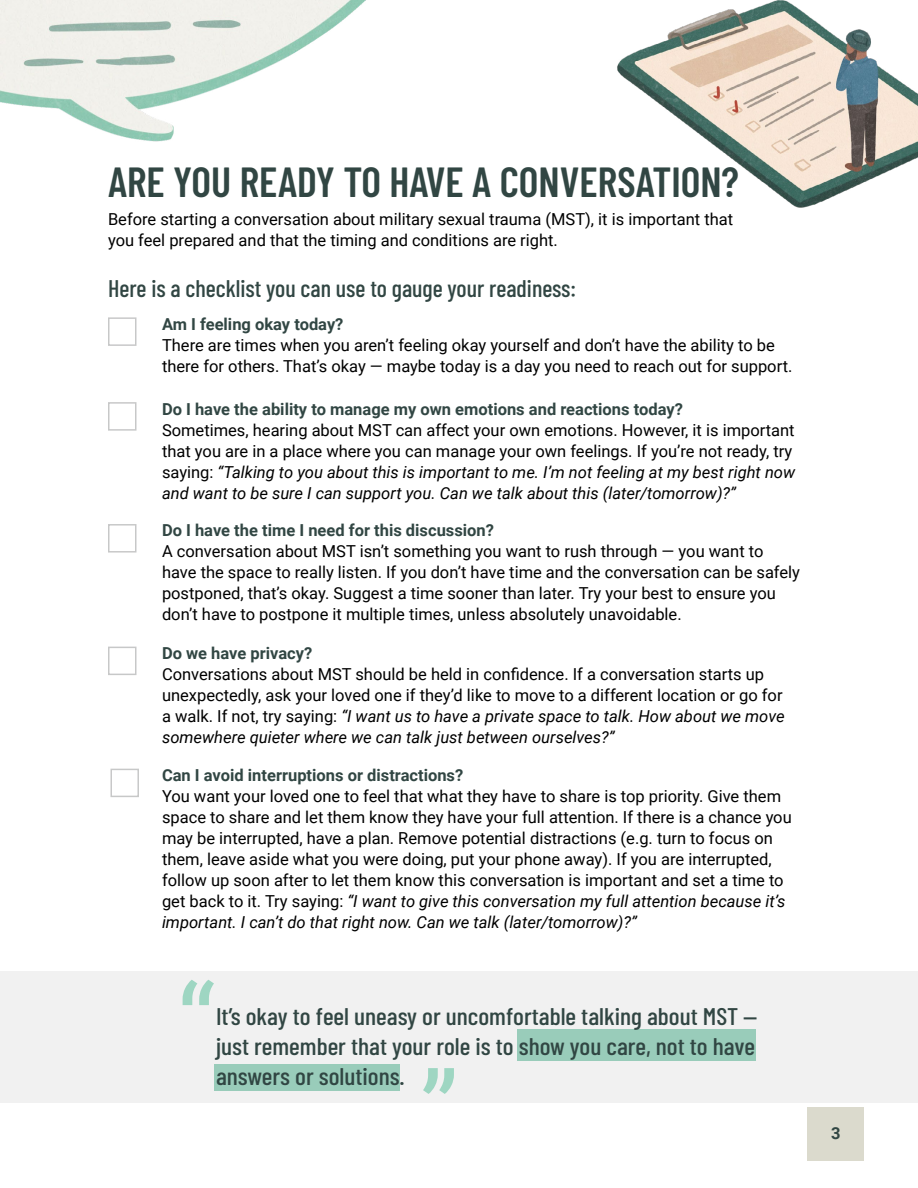
<style>
.page{position:relative;width:918px;height:1188px;background:#fff}
.page>*{position:absolute;margin:0;border:0;box-sizing:border-box;transform-origin:0 0}
.t1{font:108px "Roboto";color:#9ed6c2}
.t2{font:600 42px "Barlow Condensed";color:#314643}
.t3{font:500 24px/30px "Barlow Condensed";color:#314643;text-align:justify;scale:1.06 1}
.t4{font:500 24px "Barlow Condensed";color:#314643}
.t5{font:16.5px/21px "Roboto";color:#000}
.t6{font:700 16.5px "Roboto";color:#314643}
.s1{font-style:italic}
</style>
<div class="page">
<img style="left:0;top:0;width:918px;height:1143px">
<img style="left:594px;top:0;width:324px;height:223px">
<svg style="left:0;top:971px;width:918px;height:131px;fill:#f1f1f1"></svg>
<div style="left:108px;top:317px;width:28px;height:29px;background:#fff"></div>
<div style="left:108px;top:402px;width:28px;height:29px;background:#fff"></div>
<div style="left:108px;top:647px;width:28px;height:28px;background:#fff"></div>
<div style="left:110px;top:769px;width:29px;height:28px;background:#fff"></div>
<div style="left:808px;top:1107px;width:56px;height:54px;background:#dbdacd"></div>
<div style="left:108px;top:524px;width:28px;height:29px;background:#fff"></div>
<h2 class="t2" style="left:108px;top:151px;width:633px">ARE YOU READY TO HAVE A CONVERSATION?</h2>
<p class="t5" style="left:108px;top:208px;width:627px">Before starting a conversation about military sexual trauma (MST), it is important that you feel prepared and that the timing and conditions are right.</p>
<p class="t4" style="left:108px;top:271px;width:470px">Here is a checklist you can use to gauge your readiness:</p>
<p class="t6" style="left:162px;top:312px;width:183px">Am I feeling okay today?</p>
<p class="t5" style="left:162px;top:334px;width:632px">There are times when you aren’t feeling okay yourself and don’t have the ability to be there for others. That’s okay — maybe today is a day you need to reach out for support.</p>
<p class="t6" style="left:162px;top:397px;width:522px">Do I have the ability to manage my own emotions and reactions today?</p>
<p class="t5" style="left:162px;top:419px;width:635px">Sometimes, hearing about MST can affect your own emotions. However, it is important that you are in a place where you can manage your own feelings. If you’re not ready, try saying: <span class="s1">“Talking to you about this is important to me. I’m not feeling at my best right now and want to be sure I can support you. Can we talk about this (later/tomorrow)?”</span></p>
<p class="t6" style="left:162px;top:519px;width:334px">Do I have the time I need for this discussion?</p>
<p class="t5" style="left:162px;top:540px;width:640px">A conversation about MST isn’t something you want to rush through — you want to have the space to really listen. If you don’t have time and the conversation can be safely postponed, that’s okay. Suggest a time sooner than later. Try your best to ensure you don’t have to postpone it multiple times, unless absolutely unavoidable.</p>
<p class="t6" style="left:162px;top:642px;width:152px">Do we have privacy?</p>
<p class="t5" style="left:162px;top:663px;width:624px">Conversations about MST should be held in confidence. If a conversation starts up unexpectedly, ask your loved one if they’d like to move to a different location or go for a walk. If not, try saying: <span class="s1">“I want us to have a private space to talk. How about we move somewhere quieter where we can talk just between ourselves?”</span></p>
<p class="t6" style="left:162px;top:764px;width:303px">Can I avoid interruptions or distractions?</p>
<p class="t5" style="left:162px;top:785px;width:631px">You want your loved one to feel that what they have to share is top priority. Give them space to share and let them know they have your full attention. If there is a chance you may be interrupted, have a plan. Remove potential distractions (e.g. turn to focus on them, leave aside what you were doing, put your phone away). If you are interrupted, follow up soon after to let them know this conversation is important and set a time to get back to it. Try saying: <span class="s1">“I want to give this conversation my full attention because it’s important. I can’t do that right now. Can we talk (later/tomorrow)?”</span></p>
<p class="t1" style="left:177px;top:948px;width:40px">“</p>
<p class="t3" style="left:216px;top:1000px;width:512px">It’s okay to feel uneasy or uncomfortable talking about MST — just remember that your role is to show you care, not to have answers or solutions.</p>
<p class="t1" style="left:420px;top:1035px;width:40px">”</p>
<p class="t6" style="left:831px;top:1121px;width:11px">3</p>
</div>
